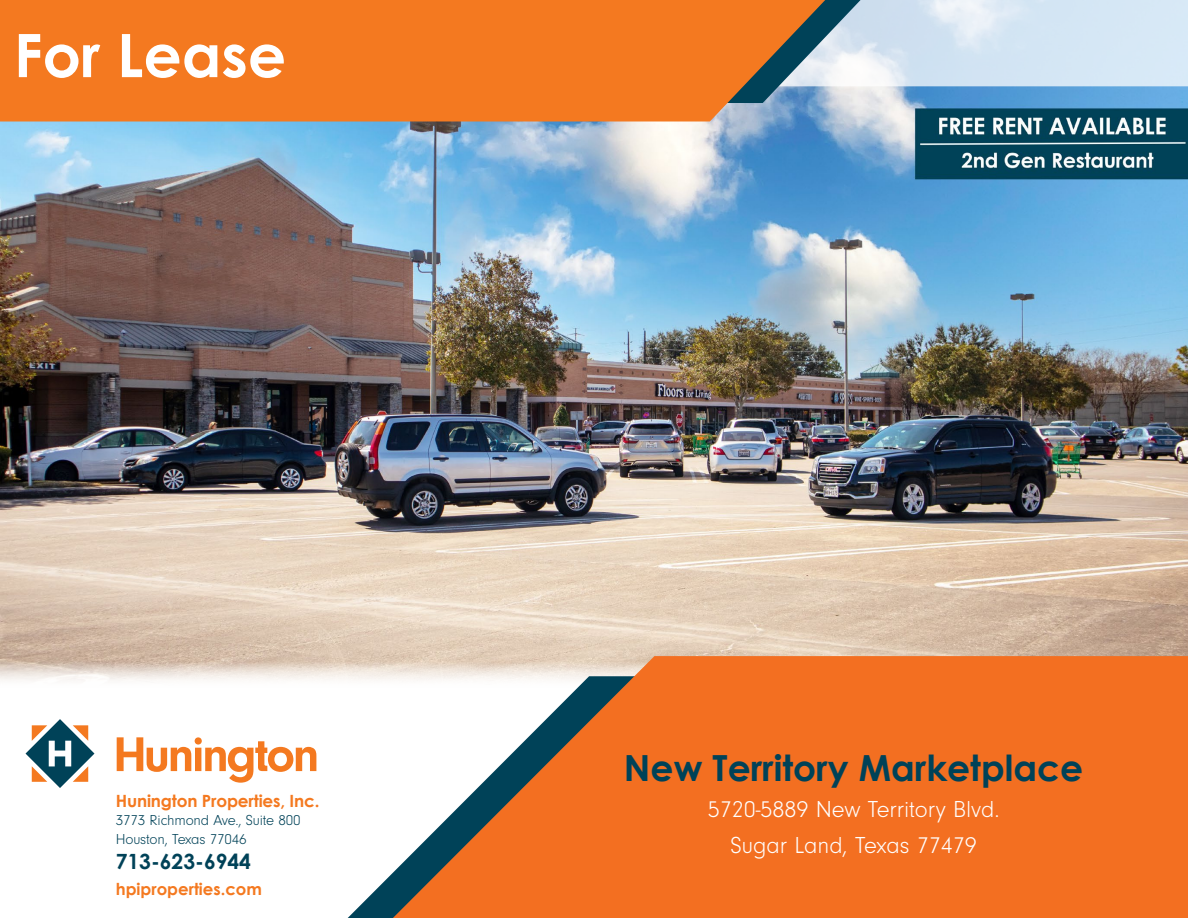
<style>
.page{position:relative;width:1188px;height:918px;background:#fff}
.page>*{position:absolute;margin:0;border:0;box-sizing:border-box;transform-origin:0 0}
.t1{font:700 60px "Century Gothic";color:#fff}
.t2{font:700 36px "Century Gothic";color:#004258}
.t3{font:300 24px/36px "Neuzeit Gro";color:#fff;text-align:center}
.t4{font:700 21px "Century Gothic";color:#004258}
.t5{font:700 16.8px "Century Gothic";letter-spacing:-.01em;color:#f47920}
.t6{font:700 16.5px "Century Gothic";color:#f47920}
.t7{font:300 15px/18.8px "Neuzeit Gro";letter-spacing:-.01em;color:#004258}
</style>
<div class="page">
<img style="left:0;top:86px;width:1188px;height:595px">
<svg style="left:861px;top:0;width:327px;height:86px;background:#d6e6f4"></svg>
<svg style="left:26px;top:719px;width:68px;height:69px"></svg>
<svg style="left:117px;top:737px;width:199px;height:46px"></svg>
<svg style="left:825px;top:0;width:36px;height:103px"></svg>
<svg style="left:348px;top:676px;width:45px;height:242px"></svg>
<svg style="left:393px;top:656px;width:795px;height:262px;background:#e87c3c"></svg>
<div style="left:0;top:0;width:825px;height:122px;background:#f47920"></div>
<h1 class="t1" style="left:14px;top:10px;width:274px">For Lease</h1>
<p class="t5" style="left:116px;top:788px;width:205px">Hunington Properties, Inc.</p>
<p class="t7" style="left:116px;top:812px;width:186px">3773 Richmond Ave., Suite 800<br>Houston, Texas 77046</p>
<p class="t4" style="left:116px;top:846px;width:137px">713-623-6944</p>
<p class="t6" style="left:116px;top:876px;width:148px">hpiproperties.com</p>
<h2 class="t2" style="left:624px;top:740px;width:461px">New Territory Marketplace</h2>
<p class="t3" style="left:708px;top:791px;width:293px">5720-5889 New Territory Blvd.<br>Sugar Land, Texas 77479</p>
</div>
